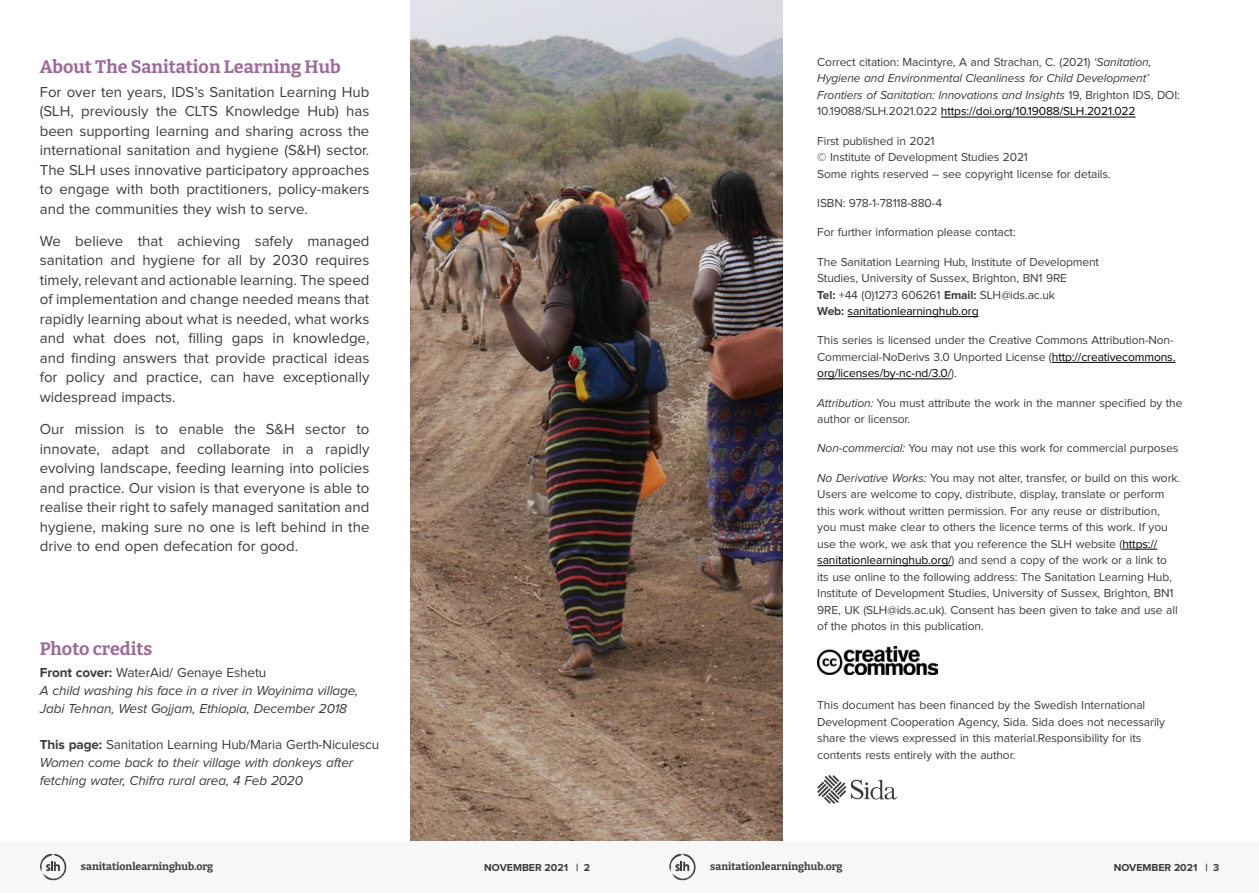
<style>
.page{position:relative;width:1259px;height:893px;background:#fff}
.page>*{position:absolute;margin:0;border:0;box-sizing:border-box;transform-origin:0 0}
.t1{font:700 18px "Bitter";color:#9c6b9a}
.t2{font:15px/19.5px "Proxima Nova";color:#3c3c3b;text-align:justify}
.t3{font:italic 13.5px/18px "Proxima Nova";letter-spacing:-.01em;color:#3c3c3b}
.t4{font:12px/16.5px "Proxima Nova";letter-spacing:-.01em;color:#3c3c3b}
.t5{font:italic 12px/16.5px "Proxima Nova";letter-spacing:-.01em;color:#3c3c3b}
.t6{font:700 10.5px "Bitter";color:#3c3c3b}
.t7{font:700 10.5px "Proxima Nova";color:#3c3c3b}
.s1{font-weight:700;font-style:normal}
.s2{font-style:normal}
.s3{font-style:normal;color:#000}
.s4{font-weight:700}
.s5{color:#000}
.s6{font-style:italic}
</style>
<div class="page">
<img style="left:410px;top:0;width:372px;height:841px">
<hr style="left:941px;top:117px;width:194px;height:1px;background:#000">
<hr style="left:847px;top:316px;width:131px;height:1px;background:#000">
<hr style="left:1051px;top:362px;width:124px;height:1px;background:#000">
<hr style="left:817px;top:379px;width:134px;height:1px;background:#000">
<hr style="left:1122px;top:549px;width:35px;height:1px;background:#000">
<hr style="left:817px;top:565px;width:134px;height:1px;background:#000">
<svg style="left:817px;top:775px;width:79px;height:29px"></svg>
<img style="left:817px;top:646px;width:120px;height:29px">
<div style="left:629px;top:841px;width:630px;height:52px;background:#f7f7f7"></div>
<div style="left:0;top:841px;width:629px;height:52px;background:#f7f7f7"></div>
<svg style="left:669px;top:854px;width:26px;height:26px"></svg>
<svg style="left:40px;top:854px;width:26px;height:26px"></svg>
<h1 class="t1" style="left:40px;top:55px;width:302px">About The Sanitation Learning Hub</h1>
<p class="t2" style="left:40px;top:83px;width:331px">For over ten years, IDS’s Sanitation Learning Hub (SLH, previously the CLTS Knowledge Hub) has been supporting learning and sharing across the international sanitation and hygiene (S&amp;H) sector.<br>The SLH uses innovative participatory approaches to engage with both practitioners, policy-makers and the communities they wish to serve.</p>
<p class="t2" style="left:40px;top:232px;width:331px">We believe that achieving safely managed sanitation and hygiene for all by 2030 requires timely, relevant and actionable learning. The speed of implementation and change needed means that rapidly learning about what is needed, what works and what does not, filling gaps in knowledge, and finding answers that provide practical ideas for policy and practice, can have exceptionally widespread impacts.</p>
<p class="t2" style="left:40px;top:420px;width:331px">Our mission is to enable the S&amp;H sector to innovate, adapt and collaborate in a rapidly evolving landscape, feeding learning into policies and practice. Our vision is that everyone is able to realise their right to safely managed sanitation and hygiene, making sure no one is left behind in the drive to end open defecation for good.</p>
<h1 class="t1" style="left:40px;top:637px;width:114px">Photo credits</h1>
<p class="t3" style="left:40px;top:664px;width:320px"><span class="s1">Front cover:</span> <span class="s2">WaterAid/ Genaye Eshetu<br></span>A child washing his face in a river in Woyinima village,<br>Jabi Tehnan, West Gojjam, Ethiopia, December 2018</p>
<p class="t3" style="left:40px;top:736px;width:341px"><span class="s1">This page:</span> <span class="s2">Sanitation Learning Hub/Maria Gerth-Niculescu<br></span>Women come back to their village with donkeys after fetching water, Chifra rural area, 4 Feb 2020</p>
<p class="t5" style="left:817px;top:54px;width:364px"><span class="s2">Correct citation: Macintyre, A and Strachan, C. (2021)</span> ‘Sanitation, Hygiene and Environmental Cleanliness for Child Development’ Frontiers of Sanitation: Innovations and Insights <span class="s2">19, Brighton IDS, DOI:<br>10.19088/SLH.2021.022</span> <span class="s3">https://doi.org/10.19088/SLH.2021.022</span></p>
<p class="t4" style="left:817px;top:133px;width:295px">First published in 2021<br>© Institute of Development Studies 2021<br>Some rights reserved – see copyright license for details.</p>
<p class="t4" style="left:817px;top:195px;width:126px">ISBN: 978-1-78118-880-4</p>
<p class="t4" style="left:817px;top:224px;width:200px">For further information please contact:</p>
<p class="t4" style="left:817px;top:254px;width:283px">The Sanitation Learning Hub, Institute of Development Studies, University of Sussex, Brighton, BN1 9RE<br><span class="s4">Tel:</span> +44 (0)1273 606261 <span class="s4">Email:</span> SLH@ids.ac.uk<br><span class="s4">Web:</span> <span class="s5">sanitationlearninghub.org</span></p>
<p class="t4" style="left:817px;top:333px;width:360px">This series is licensed under the Creative Commons Attribution-Non-<br>Commercial-NoDerivs 3.0 Unported License (<span class="s5">http://creativecommons. org/licenses/by-nc-nd/3.0/</span>).</p>
<p class="t4" style="left:817px;top:395px;width:367px"><span class="s6">Attribution:</span> You must attribute the work in the manner specified by the author or licensor.</p>
<p class="t4" style="left:817px;top:441px;width:362px"><span class="s6">Non-commercial:</span> You may not use this work for commercial purposes</p>
<p class="t4" style="left:817px;top:470px;width:364px"><span class="s6">No Derivative Works:</span> You may not alter, transfer, or build on this work.<br>Users are welcome to copy, distribute, display, translate or perform this work without written permission. For any reuse or distribution, you must make clear to others the licence terms of this work. If you use the work, we ask that you reference the SLH website (<span class="s5">https:// sanitationlearninghub.org/</span>) and send a copy of the work or a link to its use online to the following address: The Sanitation Learning Hub, Institute of Development Studies, University of Sussex, Brighton, BN1<br>9RE, UK (SLH@ids.ac.uk). Consent has been given to take and use all of the photos in this publication.</p>
<p class="t4" style="left:817px;top:698px;width:349px">This document has been financed by the Swedish International Development Cooperation Agency, Sida. Sida does not necessarily share the views expressed in this material.Responsibility for its contents rests entirely with the author.</p>
<p class="t6" style="left:81px;top:859px;width:134px">sanitationlearninghub.org</p>
<p class="t7" style="left:484px;top:863px;width:107px">NOVEMBER 2021 | 2</p>
<p class="t6" style="left:710px;top:859px;width:134px">sanitationlearninghub.org</p>
<p class="t7" style="left:1113px;top:863px;width:107px">NOVEMBER 2021 | 3</p>
</div>
